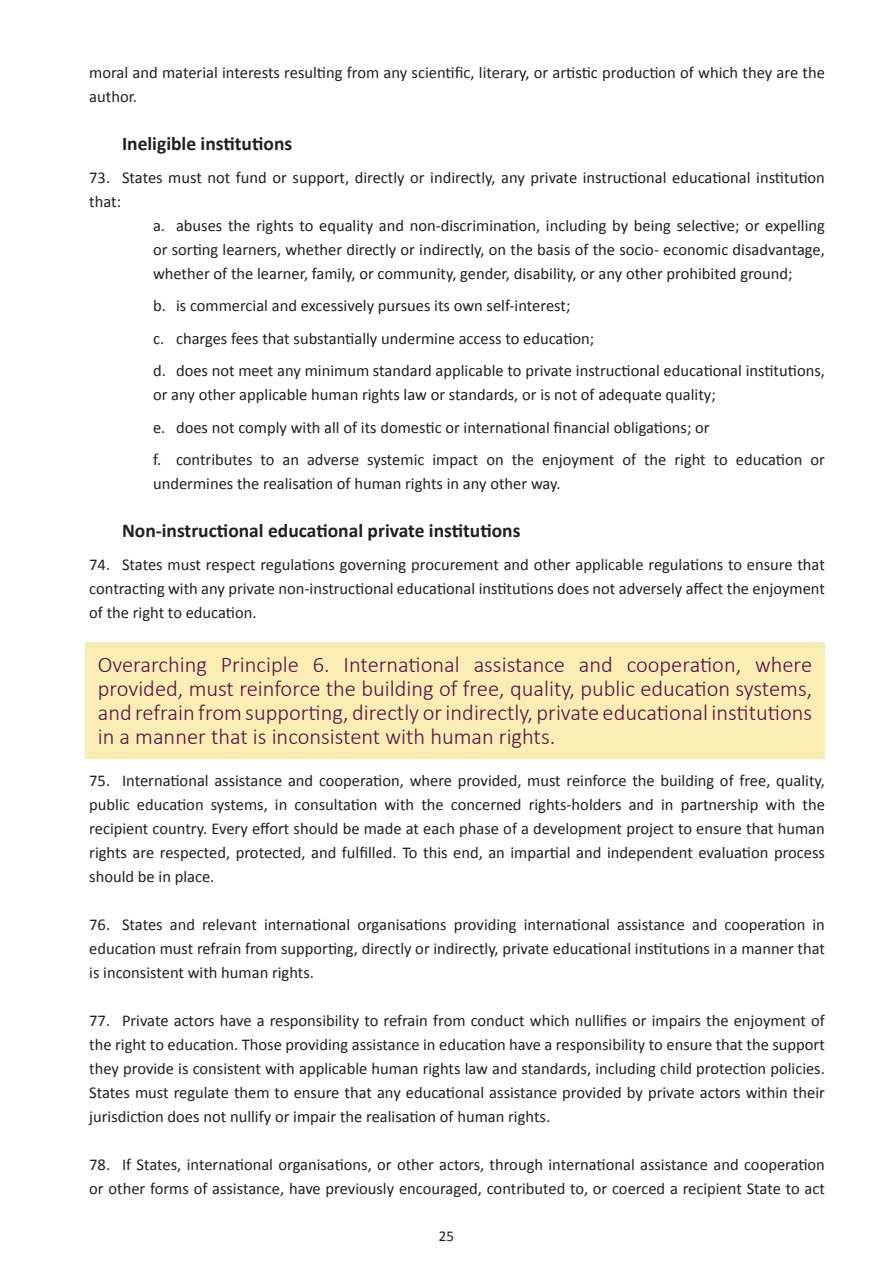
<style>
.page{position:relative;width:893px;height:1263px;background:#fff}
.page>*{position:absolute;margin:0;border:0;box-sizing:border-box;transform-origin:0 0}
.t1{font:300 22.5px/24px "Calibri";color:#581144;text-align:justify}
.t2{font:700 19.5px "Calibri";color:#231f20}
.t3{font:16.5px/24px "Calibri";color:#231f20}
.t4{font:15px "Calibri";color:#231f20}
</style>
<div class="page">
<div style="left:85px;top:642px;width:740px;height:117px;background:#faedb4"></div>
<p class="t3" style="left:89px;top:61px;width:737px">moral and material interests resulting from any scientific, literary, or artistic production of which they are the author.</p>
<p class="t2" style="left:122px;top:131px;width:172px">Ineligible institutions</p>
<p class="t3" style="left:89px;top:165px;width:737px">73. States must not fund or support, directly or indirectly, any private instructional educational institution that:</p>
<p class="t3" style="left:153px;top:213px;width:673px;text-align:justify">a. abuses the rights to equality and non-discrimination, including by being selective; or expelling or sorting learners, whether directly or indirectly, on the basis of the socio- economic disadvantage, whether of the learner, family, or community, gender, disability, or any other prohibited ground;</p>
<p class="t3" style="left:153px;top:290px;width:673px;line-height:32.5px">b. is commercial and excessively pursues its own self-interest;<br>c. charges fees that substantially undermine access to education;<br>d. does not meet any minimum standard applicable to private instructional educational institutions,</p>
<p class="t3" style="left:153px;top:379px;width:673px;line-height:32.5px">or any other applicable human rights law or standards, or is not of adequate quality;<br>e. does not comply with all of its domestic or international financial obligations; or<br>f. contributes to an adverse systemic impact on the enjoyment of the right to education or</p>
<p class="t3" style="left:153px;top:472px;width:409px">undermines the realisation of human rights in any other way.</p>
<p class="t2" style="left:122px;top:518px;width:400px">Non-instructional educational private institutions</p>
<p class="t3" style="left:89px;top:552px;width:737px;text-align:justify">74. States must respect regulations governing procurement and other applicable regulations to ensure that contracting with any private non-instructional educational institutions does not adversely affect the enjoyment of the right to education.</p>
<p class="t1" style="left:98px;top:652px;width:716px">Overarching Principle 6. International assistance and cooperation, where provided, must reinforce the building of free, quality, public education systems, and refrain from supporting, directly or indirectly, private educational institutions in a manner that is inconsistent with human rights.</p>
<p class="t3" style="left:89px;top:768px;width:737px;text-align:justify">75. International assistance and cooperation, where provided, must reinforce the building of free, quality, public education systems, in consultation with the concerned rights-holders and in partnership with the recipient country. Every effort should be made at each phase of a development project to ensure that human rights are respected, protected, and fulfilled. To this end, an impartial and independent evaluation process should be in place.</p>
<p class="t3" style="left:89px;top:912px;width:737px;text-align:justify">76. States and relevant international organisations providing international assistance and cooperation in education must refrain from supporting, directly or indirectly, private educational institutions in a manner that is inconsistent with human rights.</p>
<p class="t3" style="left:89px;top:1008px;width:737px;text-align:justify">77. Private actors have a responsibility to refrain from conduct which nullifies or impairs the enjoyment of the right to education. Those providing assistance in education have a responsibility to ensure that the support they provide is consistent with applicable human rights law and standards, including child protection policies.<br>States must regulate them to ensure that any educational assistance provided by private actors within their jurisdiction does not nullify or impair the realisation of human rights.</p>
<p class="t3" style="left:89px;top:1152px;width:737px">78. If States, international organisations, or other actors, through international assistance and cooperation or other forms of assistance, have previously encouraged, contributed to, or coerced a recipient State to act</p>
<p class="t4" style="left:439px;top:1226px;width:17px">25</p>
</div>
